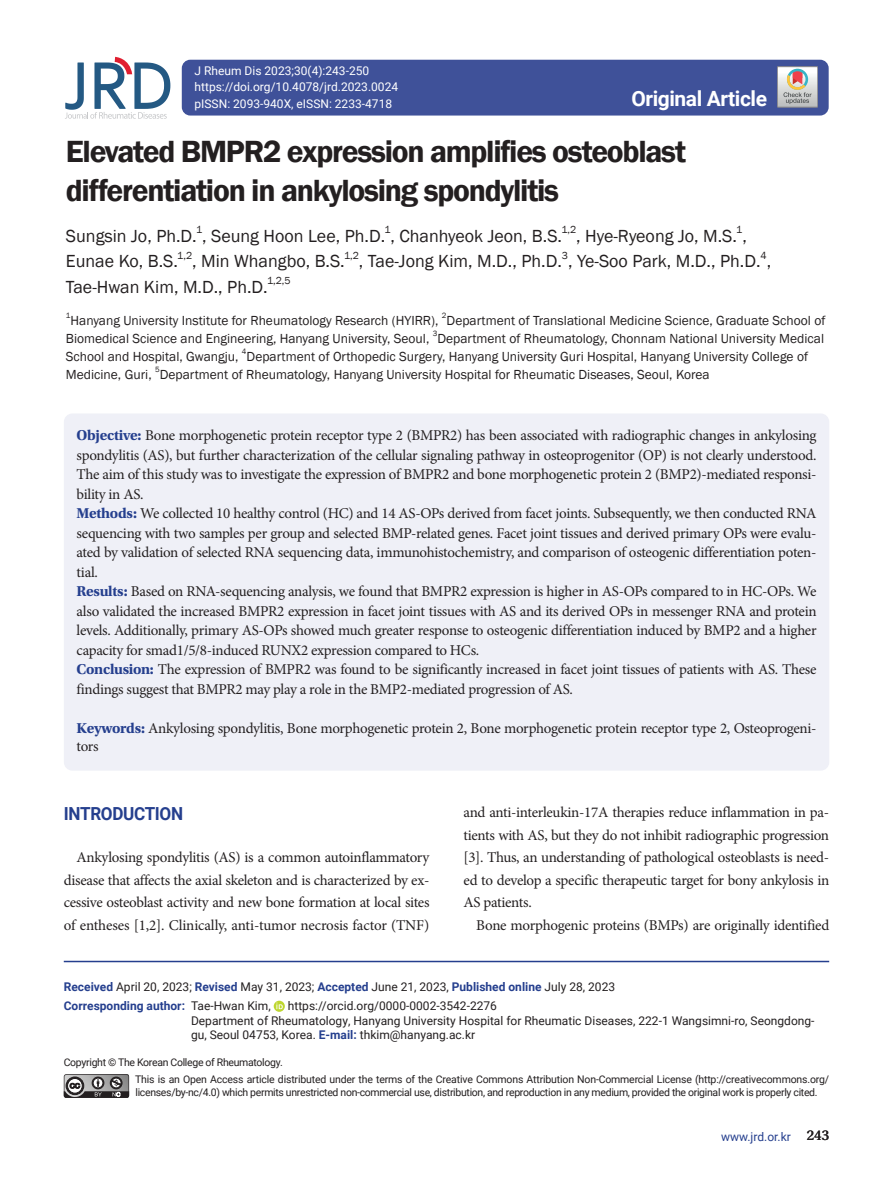
<style>
.page{position:relative;width:893px;height:1191px;background:#fff}
.page>*{position:absolute;margin:0;border:0;box-sizing:border-box;transform-origin:0 0}
.t1{font:600 31.5px/39px "Franklin Gothic";letter-spacing:-.04em;color:#231f20}
.t2{font:700 21px "Roboto";letter-spacing:-.02em;color:#fff}
.t3{font:18px "Franklin Gothic";color:#231f20}
.t4{font:700 18px "Roboto";letter-spacing:-.02em;color:#253f8e;scale:.95 1}
.t5{font:15px/19.5px "Minion Pro";letter-spacing:-.02em;color:#231f20;text-align:justify}
.t6{font:13.5px "Franklin Gothic";color:#231f20}
.t7{font:12px/14.4px "Roboto";color:#231f20}
.t8{font:12px/16.5px "Roboto";color:#fff}
.t9{font:12px "Roboto";color:#253f8e}
.t10{font:10.5px/16.8px "Roboto";letter-spacing:-.03em;color:#231f20}
.t11{font:10.5px "Franklin Gothic";color:#231f20}
.t12{font:7.8px "Franklin Gothic";color:#231f20}
.s1{font-family:"Utopia Std";font-weight:700;color:#253f8e}
.s2{font-weight:700;color:#253f8e}
</style>
<div class="page">
<hr style="left:64px;top:960px;width:765px;height:2px;background:#253f8e">
<svg style="left:274px;top:1000px;width:11px;height:11px"></svg>
<svg style="left:276px;top:1002px;width:7px;height:7px"></svg>
<svg style="left:64px;top:1074px;width:65px;height:23px"></svg>
<svg style="left:65px;top:57px;width:105px;height:62px"></svg>
<div style="left:182px;top:60px;width:647px;height:56px;background:#3f5199;border-radius:9px"></div>
<div style="left:777px;top:66px;width:41px;height:41px;border:1px solid #888688"></div>
<svg style="left:777px;top:67px;width:41px;height:40px;background:#c9c4bf"></svg>
<div style="left:64px;top:413px;width:765px;height:357px;background:#eff0f7;border-radius:9px"></div>
<p class="t8" style="left:195px;top:62px;width:205px">J Rheum Dis 2023;30(4):243-250 https://doi.org/10.4078/jrd.2023.0024 pISSN: 2093-940X, eISSN: 2233-4718</p>
<h2 class="t2" style="left:631px;top:84px;width:137px">Original Article</h2>
<h1 class="t1" style="left:66px;top:133px;width:622px">Elevated BMPR2 expression amplifies osteoblast differentiation in ankylosing spondylitis</h1>
<p class="t3" style="left:66px;top:225px;width:498px">Sungsin Jo, Ph.D. , Seung Hoon Lee, Ph.D. , Chanhyeok Jeon, B.S.</p>
<p class="t11" style="left:196px;top:223px;width:8px">1</p>
<p class="t11" style="left:384px;top:223px;width:8px">1</p>
<p class="t11" style="left:561px;top:223px;width:16px">1,2</p>
<p class="t3" style="left:576px;top:225px;width:172px">, Hye-Ryeong Jo, M.S. ,</p>
<p class="t11" style="left:736px;top:223px;width:8px">1</p>
<p class="t11" style="left:562px;top:249px;width:8px">3</p>
<p class="t11" style="left:760px;top:249px;width:8px">4</p>
<p class="t3" style="left:66px;top:250px;width:114px">Eunae Ko, B.S.</p>
<p class="t11" style="left:177px;top:249px;width:16px">1,2</p>
<p class="t3" style="left:192px;top:250px;width:154px">, Min Whangbo, B.S.</p>
<p class="t11" style="left:344px;top:249px;width:16px">1,2</p>
<p class="t3" style="left:359px;top:250px;width:414px">, Tae-Jong Kim, M.D., Ph.D. , Ye-Soo Park, M.D., Ph.D. ,</p>
<p class="t3" style="left:66px;top:276px;width:203px">Tae-Hwan Kim, M.D., Ph.D.</p>
<p class="t11" style="left:267px;top:274px;width:25px">1,2,5</p>
<p class="t12" style="left:66px;top:311px;width:6px">1</p>
<p class="t6" style="left:71px;top:312px;width:370px">Hanyang University Institute for Rheumatology Research (HYIRR),</p>
<p class="t12" style="left:442px;top:311px;width:6px">2</p>
<p class="t6" style="left:447px;top:312px;width:380px">Department of Translational Medicine Science, Graduate School of</p>
<p class="t6" style="left:66px;top:330px;width:365px">Biomedical Science and Engineering, Hanyang University, Seoul,</p>
<p class="t12" style="left:433px;top:329px;width:6px">3</p>
<p class="t6" style="left:437px;top:330px;width:388px">Department of Rheumatology, Chonnam National University Medical</p>
<p class="t6" style="left:66px;top:348px;width:174px">School and Hospital, Gwangju,</p>
<p class="t12" style="left:242px;top:347px;width:6px">4</p>
<p class="t6" style="left:247px;top:348px;width:563px">Department of Orthopedic Surgery, Hanyang University Guri Hospital, Hanyang University College of</p>
<p class="t6" style="left:66px;top:366px;width:87px">Medicine, Guri,</p>
<p class="t12" style="left:155px;top:365px;width:6px">5</p>
<p class="t6" style="left:160px;top:366px;width:552px">Department of Rheumatology, Hanyang University Hospital for Rheumatic Diseases, Seoul, Korea</p>
<p class="t5" style="left:77px;top:425px;width:741px;text-align:left"><span class="s1">Objective:</span> Bone morphogenetic protein receptor type 2 (BMPR2) has been associated with radiographic changes in ankylosing spondylitis (AS), but further characterization of the cellular signaling pathway in osteoprogenitor (OP) is not clearly understood.<br>The aim of this study was to investigate the expression of BMPR2 and bone morphogenetic protein 2 (BMP2)-mediated responsi&shy;bility in AS.<br><span class="s1">Methods:</span> We collected 10 healthy control (HC) and 14 AS-OPs derived from facet joints. Subsequently, we then conducted RNA sequencing with two samples per group and selected BMP-related genes. Facet joint tissues and derived primary OPs were evalu&shy;ated by validation of selected RNA sequencing data, immunohistochemistry, and comparison of osteogenic differentiation poten&shy;tial.<br><span class="s1">Results:</span> Based on RNA-sequencing analysis, we found that BMPR2 expression is higher in AS-OPs compared to in HC-OPs. We also validated the increased BMPR2 expression in facet joint tissues with AS and its derived OPs in messenger RNA and protein levels. Additionally, primary AS-OPs showed much greater response to osteogenic differentiation induced by BMP2 and a higher capacity for smad1/5/8-induced RUNX2 expression compared to HCs.<br><span class="s1">Conclusion:</span> The expression of BMPR2 was found to be significantly increased in facet joint tissues of patients with AS. These findings suggest that BMPR2 may play a role in the BMP2-mediated progression of AS.</p>
<p class="t5" style="left:77px;top:719px;width:741px;line-height:18px"><span class="s1">Keywords:</span> Ankylosing spondylitis, Bone morphogenetic protein 2, Bone morphogenetic protein receptor type 2, Osteoprogeni&shy;tors</p>
<p class="t4" style="left:64px;top:801px;width:127px">INTRODUCTION</p>
<p class="t5" style="left:64px;top:846px;width:367px;line-height:22.5px;text-indent:13px">Ankylosing spondylitis (AS) is a common autoinflammatory disease that affects the axial skeleton and is characterized by ex&shy;cessive osteoblast activity and new bone formation at local sites of entheses [1,2]. Clinically, anti-tumor necrosis factor (TNF)</p>
<p class="t5" style="left:463px;top:801px;width:367px;line-height:22.5px">and anti-interleukin-17A therapies reduce inflammation in pa&shy;tients with AS, but they do not inhibit radiographic progression [3]. Thus, an understanding of pathological osteoblasts is need&shy;ed to develop a specific therapeutic target for bony ankylosis in AS patients.</p>
<p class="t5" style="left:476px;top:915px;width:354px">Bone morphogenic proteins (BMPs) are originally identified</p>
<p class="t7" style="left:64px;top:977px;width:553px;line-height:18.6px"><span class="s2">Received</span> April 20, 2023; <span class="s2">Revised</span> May 31, 2023; <span class="s2">Accepted</span> June 21, 2023, <span class="s2">Published online</span> July 28, 2023<br><span class="s2">Corresponding author:</span> Tae-Hwan Kim,</p>
<p class="t7" style="left:191px;top:998px;width:625px;text-indent:97px">https://orcid.org/0000-0002-3542-2276<br>Department of Rheumatology, Hanyang University Hospital for Rheumatic Diseases, 222-1 Wangsimni-ro, Seongdong&shy;gu, Seoul 04753, Korea. <span class="s2">E-mail:</span> thkim@hanyang.ac.kr</p>
<p class="t10" style="left:135px;top:1054px;width:696px;text-indent:-71px">Copyright © The Korean College of Rheumatology.<br>This is an Open Access article distributed under the terms of the Creative Commons Attribution Non-Commercial License (http://creativecommons.org/</p>
<p class="t10" style="left:135px;top:1083px;width:684px">licenses/by-nc/4.0) which permits unrestricted non-commercial use, distribution, and reproduction in any medium, provided the original work is properly cited.</p>
<p class="t9" style="left:721px;top:1128px;width:110px">www.jrd.or.kr <sup>243</sup></p>
</div>
